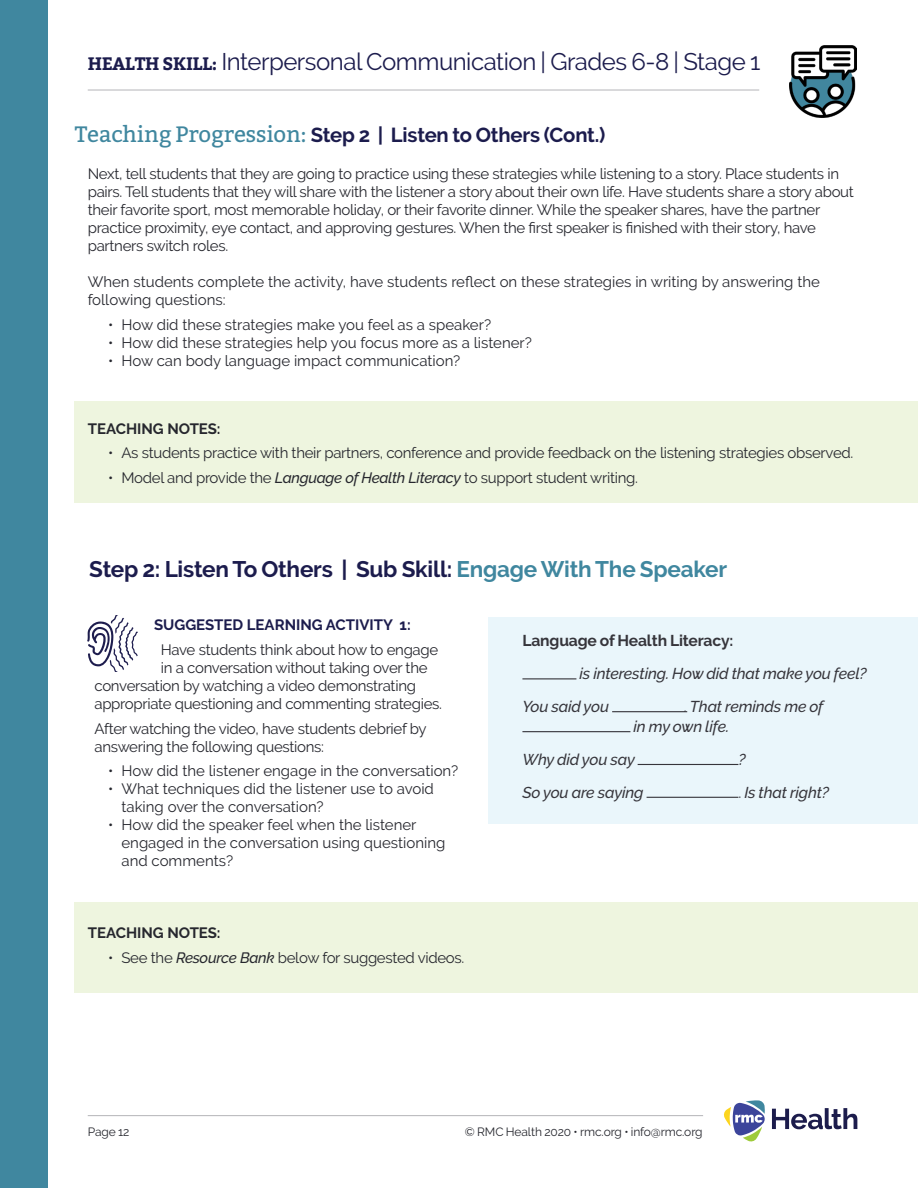
<style>
.page{position:relative;width:918px;height:1188px;background:#fff}
.page>*{position:absolute;margin:0;border:0;box-sizing:border-box;transform-origin:0 0}
.t1{font:24px "Raleway";letter-spacing:-.02em;color:#1c1c4d}
.Medium_Purple_Header{font:700 22.5px "Raleway";letter-spacing:-.01em;color:#1c1c4d}
.t2{font:700 20.25px "Raleway";letter-spacing:-.01em;color:#1c1c4d}
.t3{font:italic 500 15.75px/20px "Raleway";letter-spacing:-.01em;color:#36353b}
.t4{font:700 15.75px "Raleway";letter-spacing:-.01em;color:#36353b}
.Body_Copy{font:15px/18px "Raleway";letter-spacing:-.02em;color:#26272e}
.Body_Copy-2{font:15px/18px "Raleway";color:#26272e}
.Teaching_Notes_and_L{font:15px/18px "Raleway";letter-spacing:-.02em;color:#26272e}
.Small_Purple_Header{font:700 15px "Raleway";color:#26272e}
.Small_Purple_Header-2{font:700 15px "Raleway";color:#1c1c4d}
.t5{font:12px "Raleway";letter-spacing:-.01em;color:#26272e}
.s1{font-family:"Bitter";font-weight:700;font-size:18px}
.s2{font-family:"Bitter";font-weight:400;font-size:22.35px;color:#40879f}
.s3{font-weight:500;font-style:italic}
.s4{color:#40879f}
.s5{font-weight:400}
.s6{font-weight:400;font-style:normal}
</style>
<div class="page">
<div style="left:74px;top:402px;width:844px;height:101px;background:#eef5df"></div>
<div style="left:0;top:0;width:47px;height:1188px;background:#40879f"></div>
<svg style="left:724px;top:1100px;width:41px;height:42px"></svg>
<svg style="left:772px;top:1108px;width:85px;height:21px"></svg>
<hr style="left:88px;top:1115px;width:615px;height:1px;background:#b4b5b8">
<hr style="left:88px;top:90px;width:671px;height:1px;background:#b4b5b8">
<img style="left:790px;top:46px;width:66px;height:72px">
<div style="left:74px;top:903px;width:844px;height:90px;background:#eef5df"></div>
<div style="left:489px;top:617px;width:429px;height:207px;background:#eaf6fb"></div>
<hr style="left:522px;top:678px;width:54px;height:1px;background:#36353b">
<hr style="left:612px;top:711px;width:75px;height:1px;background:#36353b">
<hr style="left:522px;top:731px;width:108px;height:1px;background:#36353b">
<hr style="left:638px;top:764px;width:100px;height:1px;background:#36353b">
<hr style="left:647px;top:797px;width:91px;height:1px;background:#36353b">
<svg style="left:87px;top:616px;width:51px;height:56px"></svg>
<p class="t1" style="left:88px;top:47px;width:674px"><span class="s1">HEALTH SKILL:</span> Interpersonal Communication | Grades 6-8 | Stage 1</p>
<p class="t2" style="left:75px;top:124px;width:532px"><span class="s2">Teaching Progression:</span> Step 2 | Listen to Others (Cont.)</p>
<p class="Body_Copy" style="left:88px;top:165px;width:768px">Next, tell students that they are going to practice using these strategies while listening to a story. Place students in pairs. Tell students that they will share with the listener a story about their own life. Have students share a story about their favorite sport, most memorable holiday, or their favorite dinner. While the speaker shares, have the partner practice proximity, eye contact, and approving gestures. When the first speaker is finished with their story, have partners switch roles.</p>
<p class="Body_Copy-2" style="left:88px;top:273px;width:734px">When students complete the activity, have students reflect on these strategies in writing by answering the following questions:</p>
<p class="Body_Copy-2" style="left:108px;top:316px;width:385px">• How did these strategies make you feel as a speaker?</p>
<p class="Body_Copy-2" style="left:108px;top:334px;width:426px">• How did these strategies help you focus more as a listener?</p>
<p class="Body_Copy-2" style="left:108px;top:352px;width:354px">• How can body language impact communication?</p>
<p class="Small_Purple_Header" style="left:88px;top:420px;width:134px">TEACHING NOTES:</p>
<p class="Body_Copy" style="left:108px;top:444px;width:747px">• As students practice with their partners, conference and provide feedback on the listening strategies observed.</p>
<p class="Body_Copy" style="left:108px;top:469px;width:532px">• Model and provide the <span class="s3">Language of Health Literacy</span> to support student writing.</p>
<p class="Medium_Purple_Header" style="left:89px;top:556px;width:639px">Step 2: Listen To Others | Sub Skill: <span class="s4">Engage With The Speaker</span></p>
<p class="Small_Purple_Header-2" style="left:154px;top:616px;width:258px">SUGGESTED LEARNING ACTIVITY 1:</p>
<p class="Teaching_Notes_and_L" style="left:161px;top:640px;width:279px">Have students think about how to engage</p>
<p class="Teaching_Notes_and_L" style="left:161px;top:658px;width:268px">in a conversation without taking over the</p>
<p class="Teaching_Notes_and_L" style="left:94px;top:676px;width:323px">conversation by watching a video demonstrating</p>
<p class="Teaching_Notes_and_L" style="left:94px;top:694px;width:349px">appropriate questioning and commenting strategies.</p>
<p class="Teaching_Notes_and_L" style="left:94px;top:719px;width:334px">After watching the video, have students debrief by answering the following questions:</p>
<p class="Body_Copy-2" style="left:108px;top:762px;width:352px">• How did the listener engage in the conversation?</p>
<p class="Body_Copy-2" style="left:122px;top:780px;width:314px;text-indent:-14px">• What techniques did the listener use to avoid taking over the conversation?</p>
<p class="Body_Copy-2" style="left:122px;top:816px;width:325px;text-indent:-14px">• How did the speaker feel when the listener engaged in the conversation using questioning and comments?</p>
<p class="Small_Purple_Header" style="left:88px;top:924px;width:134px">TEACHING NOTES:</p>
<p class="Body_Copy" style="left:108px;top:949px;width:358px">• See the <span class="s3">Resource Bank</span> below for suggested videos.</p>
<p class="t4" style="left:522px;top:632px;width:212px">Language of Health Literacy:</p>
<p class="t3" style="left:580px;top:664px;width:289px">is interesting. How did that make you feel?</p>
<p class="t3" style="left:522px;top:696px;width:88px">You said you</p>
<p class="t3" style="left:634px;top:696px;width:191px;text-indent:51px"><span class="s5">.</span> That reminds me of in my own life.</p>
<p class="t3" style="left:522px;top:749px;width:114px">Why did you say</p>
<p class="t3" style="left:738px;top:749px;width:9px">?</p>
<p class="t3" style="left:522px;top:782px;width:123px">So you are saying</p>
<p class="t3" style="left:738px;top:782px;width:92px"><span class="s6">.</span> Is that right?</p>
<p class="t5" style="left:88px;top:1125px;width:43px">Page 12</p>
<p class="t5" style="left:465px;top:1125px;width:239px">© RMC Health 2020 • rmc.org • info@rmc.org</p>
</div>
